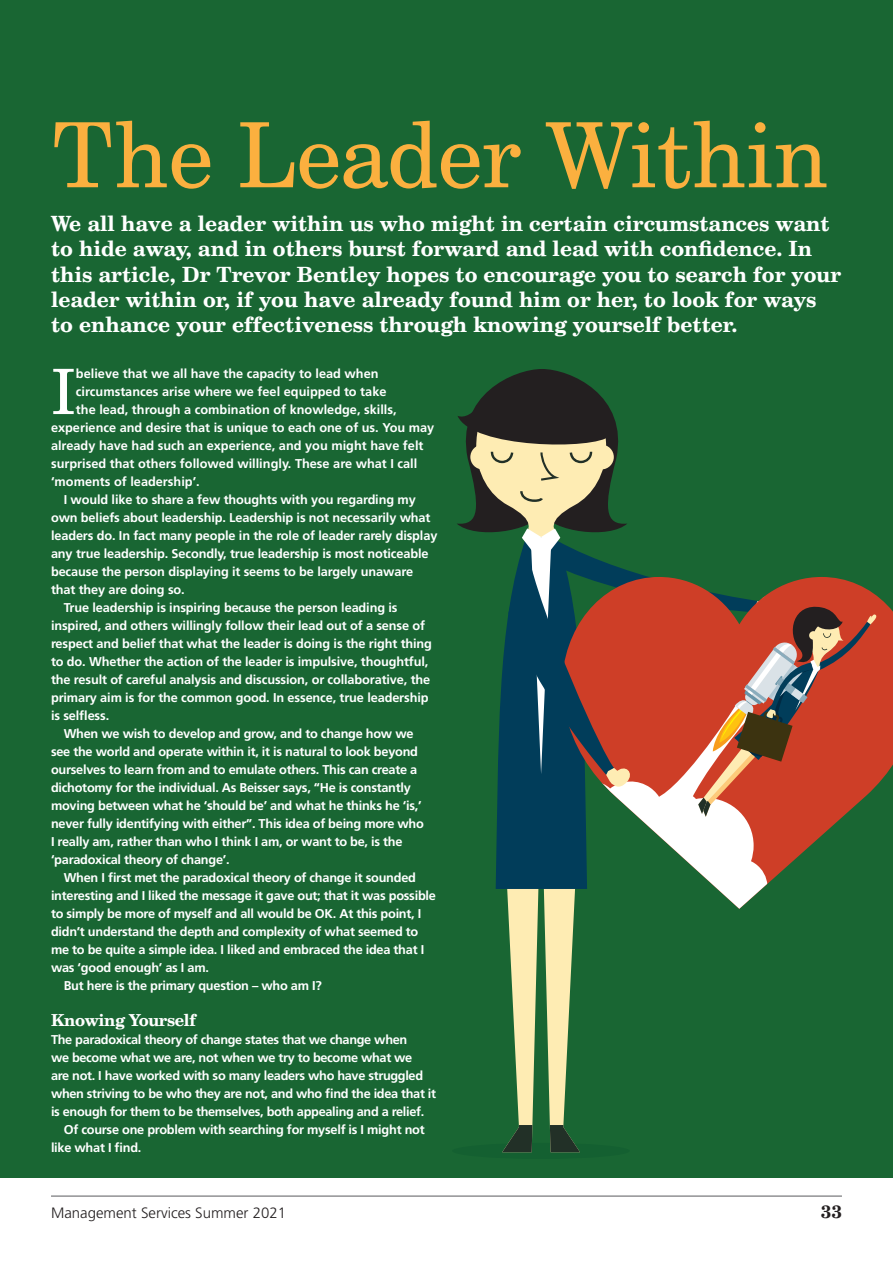
<style>
.page{position:relative;width:893px;height:1263px;background:#fff}
.page>*{position:absolute;margin:0;border:0;box-sizing:border-box;transform-origin:0 0}
.t1{font:90px "Century Schoolbook BT";color:#fbb03f}
.Drop_Cap_Body{font:62.55px "Century Schoolbook BT";color:#fff}
.Standfast{font:700 21px/25.2px "Century Schoolbook BT";color:#fff}
.t2{font:700 18px "Century Schoolbook BT";color:#231f20}
.Subheads{font:700 16.5px "Century Schoolbook BT";letter-spacing:-.02em;color:#fff}
.t3{font:300 15px "Frutiger";color:#231f20}
.Body_Text{font:700 12.75px/18px "Frutiger";letter-spacing:-.02em;color:#fff}
.Drop_Cap_Body-2{font:700 12.75px "Frutiger";color:#fff}
.First_para_body_text{font:700 12.75px/18px "Frutiger";letter-spacing:-.025em;color:#fff}
</style>
<div class="page">
<hr style="left:51px;top:1195px;width:791px;height:2px;background:#6c6d70">
<div style="left:0;top:0;width:893px;height:1178px;background:#196633"></div>
<div style="left:452px;top:1143px;width:178px;height:16px;background:#146031;border-radius:50%"></div>
<svg style="left:877px;top:596px;width:16px;height:189px;background:#bd4128"></svg>
<svg style="left:457px;top:369px;width:420px;height:783px"></svg>
<p class="t1" style="left:51px;top:100px;width:779px">The Leader Within</p>
<p class="Standfast" style="left:51px;top:211px;width:792px">We all have a leader within us who might in certain circumstances want to hide away, and in others burst forward and lead with confidence. In this article, Dr Trevor Bentley hopes to encourage you to search for your leader within or, if you have already found him or her, to look for ways to enhance your effectiveness through knowing yourself better.</p>
<p class="Drop_Cap_Body" style="left:51px;top:353px;width:26px">I</p>
<p class="Drop_Cap_Body-2" style="left:76px;top:366px;width:304px">believe that we all have the capacity to lead when</p>
<p class="Drop_Cap_Body-2" style="left:76px;top:384px;width:312px">circumstances arise where we feel equipped to take</p>
<p class="Drop_Cap_Body-2" style="left:76px;top:402px;width:322px">the lead, through a combination of knowledge, skills,</p>
<p class="Drop_Cap_Body-2" style="left:51px;top:420px;width:385px">experience and desire that is unique to each one of us. You may</p>
<p class="Drop_Cap_Body-2" style="left:51px;top:438px;width:374px">already have had such an experience, and you might have felt</p>
<p class="Drop_Cap_Body-2" style="left:51px;top:456px;width:368px">surprised that others followed willingly. These are what I call</p>
<p class="Drop_Cap_Body-2" style="left:51px;top:474px;width:150px">‘moments of leadership’.</p>
<p class="Body_Text" style="left:51px;top:490px;width:388px;text-indent:13px">I would like to share a few thoughts with you regarding my own beliefs about leadership. Leadership is not necessarily what leaders do. In fact many people in the role of leader rarely display any true leadership. Secondly, true leadership is most noticeable because the person displaying it seems to be largely unaware that they are doing so.</p>
<p class="Body_Text" style="left:51px;top:598px;width:383px;text-indent:13px">True leadership is inspiring because the person leading is inspired, and others willingly follow their lead out of a sense of respect and belief that what the leader is doing is the right thing to do. Whether the action of the leader is impulsive, thoughtful, the result of careful analysis and discussion, or collaborative, the primary aim is for the common good. In essence, true leadership is selfless.</p>
<p class="Body_Text" style="left:51px;top:724px;width:374px;text-indent:13px">When we wish to develop and grow, and to change how we see the world and operate within it, it is natural to look beyond ourselves to learn from and to emulate others. This can create a dichotomy for the individual. As Beisser says, “He is constantly moving between what he ‘should be’ and what he thinks he ‘is,’ never fully identifying with either”. This idea of being more who I really am, rather than who I think I am, or want to be, is the ‘paradoxical theory of change’.</p>
<p class="Body_Text" style="left:51px;top:868px;width:386px;text-indent:13px">When I first met the paradoxical theory of change it sounded interesting and I liked the message it gave out; that it was possible to simply be more of myself and all would be OK. At this point, I didn’t understand the depth and complexity of what seemed to me to be quite a simple idea. I liked and embraced the idea that I was ‘good enough’ as I am.</p>
<p class="Body_Text" style="left:64px;top:976px;width:260px">But here is the primary question – who am I?</p>
<p class="Subheads" style="left:51px;top:1010px;width:147px">Knowing Yourself</p>
<p class="First_para_body_text" style="left:51px;top:1030px;width:387px">The paradoxical theory of change states that we change when<br>we become what we are, not when we try to become what we<br>are not. I have worked with so many leaders who have struggled when striving to be who they are not, and who find the idea that it is enough for them to be themselves, both appealing and a relief.</p>
<p class="Body_Text" style="left:51px;top:1120px;width:375px;text-indent:13px">Of course one problem with searching for myself is I might not like what I find.</p>
<p class="t3" style="left:51px;top:1204px;width:237px">Management Services Summer 2021</p>
<h3 class="t2" style="left:821px;top:1200px;width:22px">33</h3>
</div>
